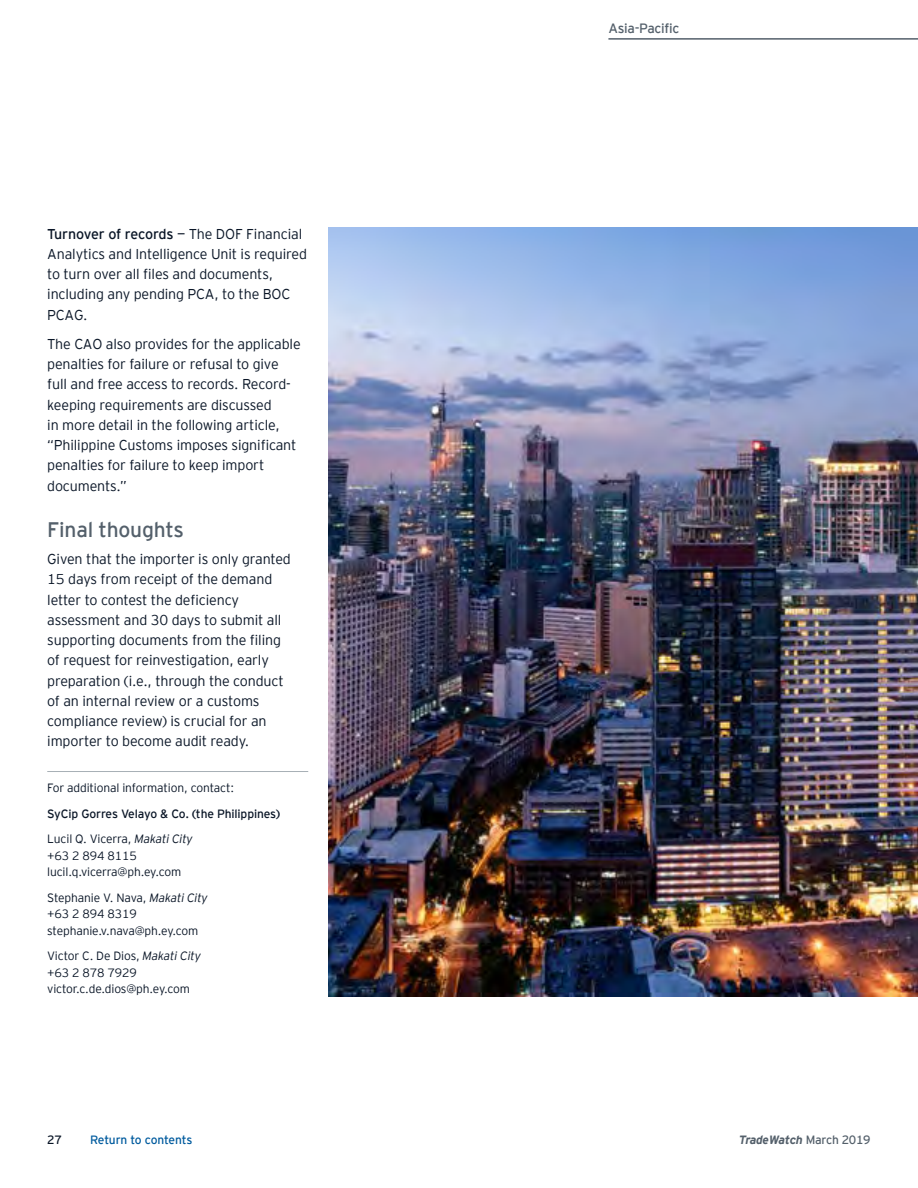
<style>
.page{position:relative;width:918px;height:1188px;background:#fff}
.page>*{position:absolute;margin:0;border:0;box-sizing:border-box;transform-origin:0 0}
.t1{font:21px "EY Interstate";letter-spacing:-.01em;color:#54606b}
.t2{font:300 14.25px/20.2px "EY Interstate";letter-spacing:-.01em;color:#0a1627}
.t3{font:13.5px "EY Interstate";letter-spacing:-.02em;color:#54606b}
.t4{font:300 12px/16.5px "EY Interstate";letter-spacing:-.01em;color:#0a1627}
.t5{font:300 12px/25.5px "EY Interstate";letter-spacing:-.01em;color:#0a1627}
.t6{font:italic 700 12px "EY Interstate";letter-spacing:-.02em;color:#54606b}
.t7{font:12px "EY Interstate";letter-spacing:-.015em;color:#005b9e}
.t8{font:12px "EY Interstate";color:#0a1627}
.s1{font-style:inherit}
.s2{font-style:italic}
.s3{font-weight:400;font-style:normal}
</style>
<div class="page">
<hr style="left:608px;top:38px;width:310px;height:2px;background:#54606b">
<img style="left:328px;top:227px;width:590px;height:770px">
<hr style="left:47px;top:771px;width:261px;height:1px;background:#a7afb5">
<p class="t2" style="left:47px;top:223px;width:261px"><span class="s1">Turnover of records</span> — The DOF Financial<br>Analytics and Intelligence Unit is required to turn over all files and documents, including any pending PCA, to the BOC<br>PCAG.</p>
<p class="t2" style="left:47px;top:333px;width:255px">The CAO also provides for the applicable penalties for failure or refusal to give full and free access to records. Record&shy;keeping requirements are discussed<br>in more detail in the following article, “Philippine Customs imposes significant penalties for failure to keep import documents.”</p>
<h1 class="t1" style="left:47px;top:515px;width:138px">Final thoughts</h1>
<p class="t2" style="left:47px;top:548px;width:245px">Given that the importer is only granted 15 days from receipt of the demand letter to contest the deficiency assessment and 30 days to submit all supporting documents from the filing of request for reinvestigation, early preparation (i.e., through the conduct of an internal review or a customs compliance review) is crucial for an importer to become audit ready.</p>
<p class="t4" style="left:47px;top:779px;width:188px">For additional information, contact:</p>
<p class="t5" style="left:47px;top:800px;width:234px">SyCip Gorres Velayo &amp; Co. (the Philippines)<br><span class="s1">Lucil Q. Vicerra,</span> <span class="s2">Makati City</span></p>
<p class="t4" style="left:47px;top:846px;width:135px">+63 2 894 8115 lucil.q.vicerra@ph.ey.com</p>
<p class="t4" style="left:47px;top:888px;width:162px">Stephanie V. Nava, <span class="s2">Makati City </span>+63 2 894 8319 stephanie.v.nava@ph.ey.com</p>
<p class="t4" style="left:47px;top:947px;width:155px">Victor C. De Dios, <span class="s2">Makati City </span>+63 2 878 7929 victor.c.de.dios@ph.ey.com</p>
<p class="t3" style="left:608px;top:19px;width:73px">Asia-Pacific</p>
<p class="t8" style="left:47px;top:1131px;width:16px">27</p>
<p class="t7" style="left:90px;top:1131px;width:104px">Return to contents</p>
<p class="t6" style="left:739px;top:1131px;width:133px">TradeWatch <span class="s3">March 2019</span></p>
</div>
